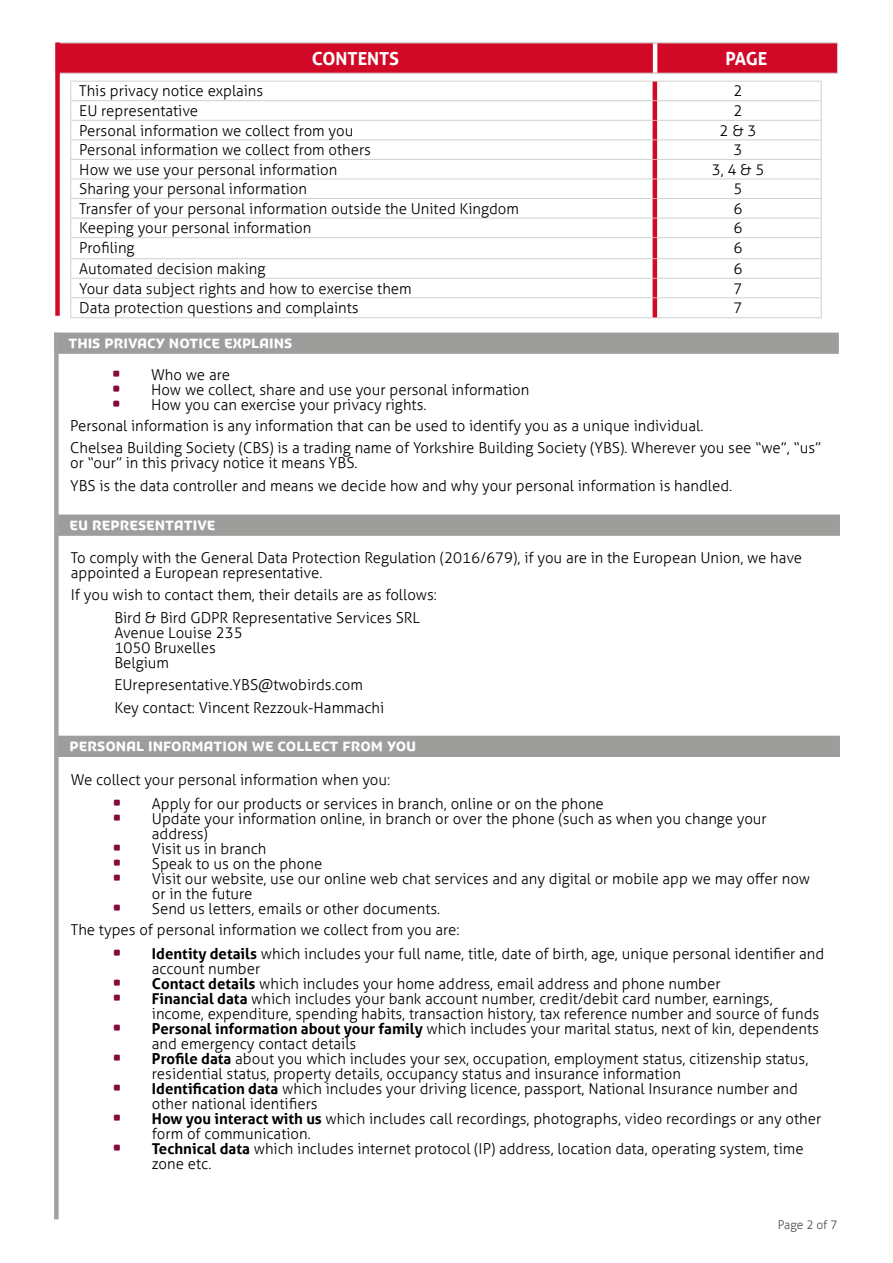
<style>
.page{position:relative;width:893px;height:1263px;background:#fff}
.page>*{position:absolute;margin:0;border:0;box-sizing:border-box;transform-origin:0 0}
.t1{font:18px "YBSG Headline";color:#fff}
.t2{font:700 18px "YBSG Aller";color:#fff}
.t3{font:300 15px/15px "YBSG Aller";color:#000}
.t4{font:300 12px "YBSG Aller";letter-spacing:-.01em;color:#4d4d4d}
.s1{font-family:"YBSG Headline";font-weight:400;font-size:24px;color:#830a3a}
.s2{font-weight:700}
</style>
<div class="page">
<hr style="left:655px;top:81px;width:167px;height:1px;background:#d0d0d0">
<hr style="left:655px;top:100px;width:167px;height:1px;background:#d0d0d0">
<hr style="left:655px;top:120px;width:167px;height:1px;background:#d0d0d0">
<hr style="left:655px;top:139px;width:167px;height:1px;background:#d0d0d0">
<hr style="left:655px;top:159px;width:167px;height:1px;background:#d0d0d0">
<hr style="left:655px;top:179px;width:167px;height:1px;background:#d0d0d0">
<hr style="left:655px;top:198px;width:167px;height:1px;background:#d0d0d0">
<hr style="left:655px;top:218px;width:167px;height:1px;background:#d0d0d0">
<hr style="left:655px;top:237px;width:167px;height:1px;background:#d0d0d0">
<hr style="left:655px;top:258px;width:167px;height:1px;background:#d0d0d0">
<hr style="left:655px;top:278px;width:167px;height:1px;background:#d0d0d0">
<hr style="left:655px;top:297px;width:167px;height:1px;background:#d0d0d0">
<svg style="left:821px;top:82px;width:1px;height:235px"></svg>
<hr style="left:655px;top:317px;width:167px;height:1px;background:#d0d0d0">
<hr style="left:70px;top:81px;width:585px;height:1px;background:#d0d0d0">
<hr style="left:70px;top:100px;width:585px;height:1px;background:#d0d0d0">
<hr style="left:70px;top:120px;width:585px;height:1px;background:#d0d0d0">
<hr style="left:70px;top:139px;width:585px;height:1px;background:#d0d0d0">
<hr style="left:70px;top:159px;width:585px;height:1px;background:#d0d0d0">
<hr style="left:70px;top:179px;width:585px;height:1px;background:#d0d0d0">
<hr style="left:70px;top:198px;width:585px;height:1px;background:#d0d0d0">
<hr style="left:70px;top:218px;width:585px;height:1px;background:#d0d0d0">
<hr style="left:70px;top:237px;width:585px;height:1px;background:#d0d0d0">
<hr style="left:70px;top:258px;width:585px;height:1px;background:#d0d0d0">
<hr style="left:70px;top:278px;width:585px;height:1px;background:#d0d0d0">
<hr style="left:70px;top:297px;width:585px;height:1px;background:#d0d0d0">
<svg style="left:70px;top:82px;width:1px;height:235px"></svg>
<hr style="left:70px;top:317px;width:585px;height:1px;background:#d0d0d0">
<hr style="left:653px;top:82px;width:4px;height:18px;background:#d20827">
<hr style="left:653px;top:101px;width:4px;height:19px;background:#d20827">
<hr style="left:653px;top:121px;width:4px;height:18px;background:#d20827">
<hr style="left:653px;top:140px;width:4px;height:19px;background:#d20827">
<hr style="left:653px;top:160px;width:4px;height:19px;background:#d20827">
<hr style="left:653px;top:179px;width:4px;height:19px;background:#d20827">
<hr style="left:653px;top:199px;width:4px;height:19px;background:#d20827">
<hr style="left:653px;top:218px;width:4px;height:19px;background:#d20827">
<hr style="left:653px;top:238px;width:4px;height:20px;background:#d20827">
<hr style="left:653px;top:259px;width:4px;height:19px;background:#d20827">
<hr style="left:653px;top:279px;width:4px;height:18px;background:#d20827">
<hr style="left:653px;top:298px;width:4px;height:19px;background:#d20827">
<div style="left:60px;top:44px;width:777px;height:29px;background:#d20827"></div>
<hr style="left:655px;top:43px;width:183px;height:1px;background:#d0d0d0">
<hr style="left:837px;top:43px;width:1px;height:30px;background:#d0d0d0">
<hr style="left:655px;top:73px;width:183px;height:1px;background:#d0d0d0">
<hr style="left:56px;top:43px;width:599px;height:1px;background:#d0d0d0">
<hr style="left:56px;top:73px;width:599px;height:1px;background:#d0d0d0">
<hr style="left:653px;top:43px;width:4px;height:30px;background:#fff">
<div style="left:55px;top:43px;width:5px;height:273px;background:#d20827"></div>
<div style="left:54px;top:333px;width:785px;height:21px;background:#9d9d9c;border:2px solid #9d9d9c"></div>
<div style="left:55px;top:514px;width:785px;height:22px;background:#9d9d9c;border:2px solid #9d9d9c"></div>
<div style="left:55px;top:736px;width:785px;height:21px;background:#9d9d9c"></div>
<div style="left:54px;top:333px;width:5px;height:886px;background:#a1a1a1"></div>
<p class="t2" style="left:312px;top:47px;width:89px">CONTENTS</p>
<p class="t2" style="left:725px;top:47px;width:43px">PAGE</p>
<p class="t3" style="left:79px;top:84px;width:186px">This privacy notice explains</p>
<p class="t3" style="left:733px;top:84px;width:10px">2</p>
<p class="t3" style="left:79px;top:103px;width:120px">EU representative</p>
<p class="t3" style="left:733px;top:103px;width:10px">2</p>
<p class="t3" style="left:79px;top:123px;width:276px">Personal information we collect from you</p>
<p class="t3" style="left:720px;top:123px;width:38px">2 &amp; 3</p>
<p class="t3" style="left:79px;top:142px;width:293px">Personal information we collect from others</p>
<p class="t3" style="left:733px;top:142px;width:10px">3</p>
<p class="t3" style="left:79px;top:162px;width:259px">How we use your personal information</p>
<p class="t3" style="left:712px;top:162px;width:54px">3, 4 &amp; 5</p>
<p class="t3" style="left:79px;top:181px;width:229px">Sharing your personal information</p>
<p class="t3" style="left:733px;top:181px;width:10px">5</p>
<p class="t3" style="left:79px;top:201px;width:441px">Transfer of your personal information outside the United Kingdom</p>
<p class="t3" style="left:733px;top:201px;width:10px">6</p>
<p class="t3" style="left:79px;top:221px;width:234px">Keeping your personal information</p>
<p class="t3" style="left:733px;top:221px;width:10px">6</p>
<p class="t3" style="left:79px;top:240px;width:57px">Profiling</p>
<p class="t3" style="left:733px;top:240px;width:10px">6</p>
<p class="t3" style="left:79px;top:261px;width:188px">Automated decision making</p>
<p class="t3" style="left:733px;top:261px;width:10px">6</p>
<p class="t3" style="left:79px;top:281px;width:334px">Your data subject rights and how to exercise them</p>
<p class="t3" style="left:733px;top:281px;width:10px">7</p>
<p class="t3" style="left:79px;top:300px;width:281px">Data protection questions and complaints</p>
<p class="t3" style="left:733px;top:300px;width:10px">7</p>
<p class="t1" style="left:68px;top:334px;width:226px">This privacy notice explains</p>
<p class="t3" style="left:112px;top:367px;width:119px"><span class="s1">•</span> Who we are</p>
<p class="t3" style="left:112px;top:382px;width:419px"><span class="s1">•</span> How we collect, share and use your personal information</p>
<p class="t3" style="left:70px;top:394px;width:635px;line-height:21px;text-indent:42px"><span class="s1">•</span> How you can exercise your privacy rights.<br>Personal information is any information that can be used to identify you as a unique individual.</p>
<p class="t3" style="left:70px;top:440px;width:752px">Chelsea Building Society (CBS) is a trading name of Yorkshire Building Society (YBS). Wherever you see “we”, “us” or “our” in this privacy notice it means YBS.</p>
<p class="t3" style="left:70px;top:478px;width:663px">YBS is the data controller and means we decide how and why your personal information is handled.</p>
<p class="t1" style="left:70px;top:516px;width:147px">eu representative</p>
<p class="t3" style="left:71px;top:550px;width:733px">To comply with the General Data Protection Regulation (2016/679), if you are in the European Union, we have appointed a European representative.</p>
<p class="t3" style="left:114px;top:584px;width:324px;line-height:22.5px;text-indent:-44px">If you wish to contact them, their details are as follows:<br>Bird &amp; Bird GDPR Representative Services SRL</p>
<p class="t3" style="left:114px;top:625px;width:130px">Avenue Louise 235<br>1050 Bruxelles<br>Belgium</p>
<p class="t3" style="left:114px;top:674px;width:271px;line-height:22.5px">EUrepresentative.YBS@twobirds.com<br>Key contact: Vincent Rezzouk-Hammachi</p>
<p class="t1" style="left:70px;top:737px;width:348px">personal information we collect from you</p>
<p class="t3" style="left:71px;top:772px;width:321px">We collect your personal information when you:</p>
<p class="t3" style="left:113px;top:796px;width:492px"><span class="s1">•</span> Apply for our products or services in branch, online or on the phone</p>
<p class="t3" style="left:152px;top:811px;width:616px;text-indent:-39px"><span class="s1">•</span> Update your information online, in branch or over the phone (such as when you change your address)</p>
<p class="t3" style="left:113px;top:841px;width:155px"><span class="s1">•</span> Visit us in branch</p>
<p class="t3" style="left:113px;top:856px;width:211px"><span class="s1">•</span> Speak to us on the phone</p>
<p class="t3" style="left:152px;top:871px;width:660px;text-indent:-39px"><span class="s1">•</span> Visit our website, use our online web chat services and any digital or mobile app we may offer now or in the future</p>
<p class="t3" style="left:71px;top:898px;width:390px;line-height:21px;text-indent:42px"><span class="s1">•</span> Send us letters, emails or other documents.<br>The types of personal information we collect from you are:</p>
<p class="t3" style="left:152px;top:946px;width:674px;text-indent:-39px"><span class="s1">•</span> <span class="s2">Identity details</span> which includes your full name, title, date of birth, age, unique personal identifier and account number</p>
<p class="t3" style="left:113px;top:976px;width:609px"><span class="s1">•</span> <span class="s2">Contact details</span> which includes your home address, email address and phone number</p>
<p class="t3" style="left:152px;top:991px;width:669px;text-indent:-39px"><span class="s1">•</span> <span class="s2">Financial data</span> which includes your bank account number, credit/debit card number, earnings, income, expenditure, spending habits, transaction history, tax reference number and source of funds</p>
<p class="t3" style="left:152px;top:1021px;width:669px;text-indent:-39px"><span class="s1">•</span> <span class="s2">Personal information about your family</span> which includes your marital status, next of kin, dependents and emergency contact details</p>
<p class="t3" style="left:152px;top:1051px;width:658px;text-indent:-39px"><span class="s1">•</span> <span class="s2">Profile data</span> about you which includes your sex, occupation, employment status, citizenship status, residential status, property details, occupancy status and insurance information</p>
<p class="t3" style="left:152px;top:1081px;width:647px;text-indent:-39px"><span class="s1">•</span> <span class="s2">Identification data</span> which includes your driving licence, passport, National Insurance number and other national identifiers</p>
<p class="t3" style="left:152px;top:1111px;width:671px;text-indent:-39px"><span class="s1">•</span> <span class="s2">How you interact with us</span> which includes call recordings, photographs, video recordings or any other form of communication.</p>
<p class="t3" style="left:152px;top:1141px;width:653px;text-indent:-39px"><span class="s1">•</span> <span class="s2">Technical data</span> which includes internet protocol (IP) address, location data, operating system, time zone etc.</p>
<p class="t4" style="left:778px;top:1218px;width:61px">Page 2 of 7</p>
</div>
